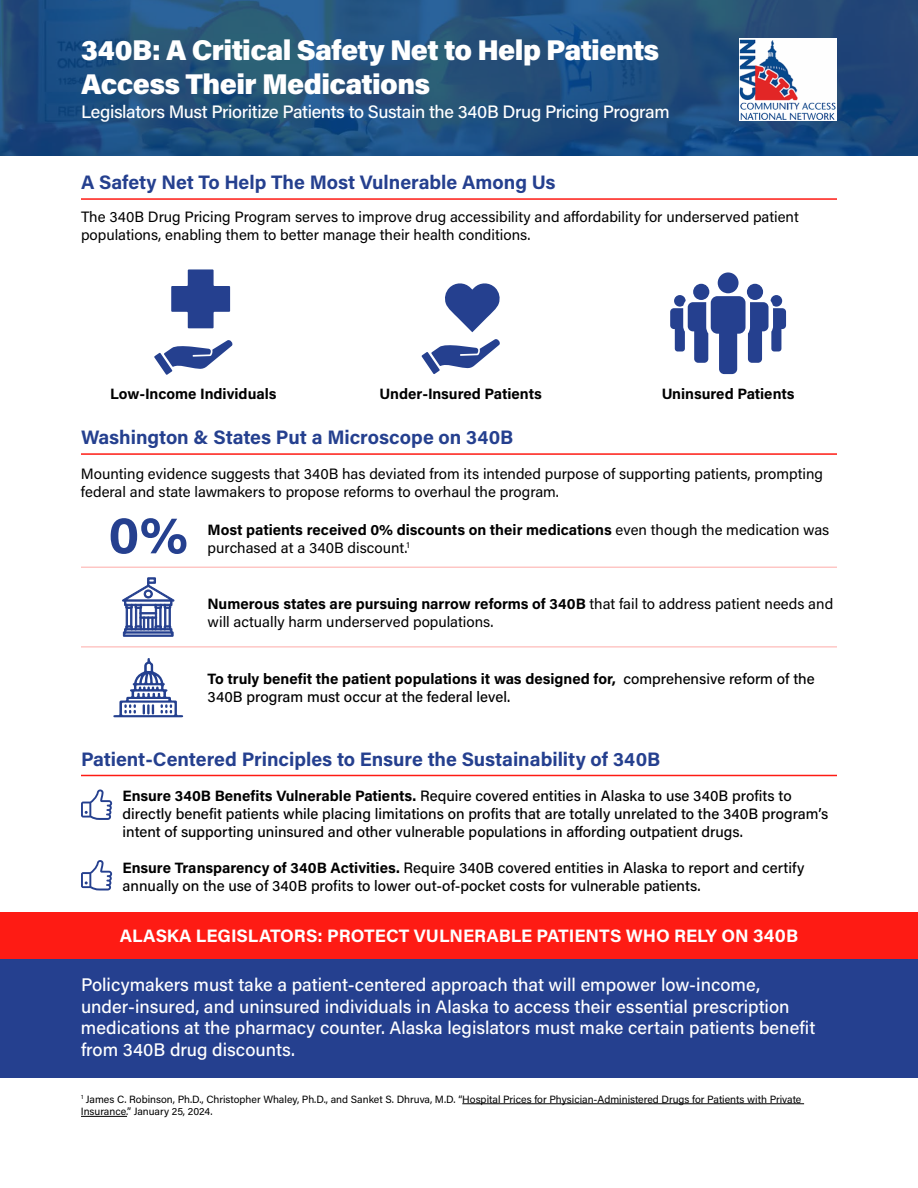
<style>
.page{position:relative;width:918px;height:1188px;background:#fff}
.page>*{position:absolute;margin:0;border:0;box-sizing:border-box;transform-origin:0 0}
.t1{font:700 52.5px "Acumin Pro";color:#25408f}
.t2{font:900 28.5px/34.2px "Acumin Pro";letter-spacing:-.02em;color:#fff}
.t3{font:700 19.5px "Acumin Pro";color:#25408f}
.t4{font:500 18.15px/21.9px "Acumin Pro";color:#fff}
.t5{font:500 18px "Acumin Pro";letter-spacing:-.025em;color:#fff}
.t6{font:700 18px "Acumin Pro";color:#fff}
.t7{font:500 15px/18px "Acumin Pro";color:#000}
.t8{font:15px/18px "Acumin Pro";color:#000}
.t9{font:700 15px "Acumin Pro";color:#000}
.t10{font:10.5px/12.6px "Acumin Pro";color:#000}
.s1{font-weight:700}
.s2{font-size:18px}
</style>
<div class="page">
<svg style="left:0;top:0;width:918px;height:156px;background:#21507e"></svg>
<div style="left:0;top:913px;width:918px;height:46px;background:#fe1b14"></div>
<div style="left:0;top:959px;width:918px;height:118px;background:#25408f"></div>
<hr style="left:462px;top:1104px;width:342px;height:1px;background:#000">
<hr style="left:81px;top:1116px;width:46px;height:1px;background:#000">
<hr style="left:81px;top:775px;width:756px;height:1px;background:#fe1b14">
<hr style="left:81px;top:198px;width:756px;height:2px;background:#fe1b14">
<div style="left:123px;top:631px;width:51px;height:6px;border:1px solid #25408f"></div>
<svg style="left:122px;top:577px;width:53px;height:57px"></svg>
<hr style="left:81px;top:567px;width:756px;height:1px;background:#fe1b14">
<hr style="left:81px;top:453px;width:756px;height:2px;background:#fe1b14">
<hr style="left:81px;top:646px;width:756px;height:2px;background:#fe1b14">
<svg style="left:670px;top:272px;width:116px;height:102px"></svg>
<svg style="left:154px;top:269px;width:79px;height:106px"></svg>
<svg style="left:422px;top:283px;width:78px;height:91px"></svg>
<svg style="left:81px;top:789px;width:31px;height:31px"></svg>
<svg style="left:81px;top:860px;width:31px;height:31px"></svg>
<svg style="left:113px;top:658px;width:70px;height:60px"></svg>
<img style="left:740px;top:39px;width:97px;height:82px">
<h2 class="t2" style="left:81px;top:32px;width:580px">340B: A Critical Safety Net to Help Patients<br>Access Their Medications</h2>
<p class="t5" style="left:81px;top:99px;width:590px">Legislators Must Prioritize Patients to Sustain the 340B Drug Pricing Program</p>
<h3 class="t3" style="left:81px;top:169px;width:476px">A Safety Net To Help The Most Vulnerable Among Us</h3>
<p class="t8" style="left:81px;top:207px;width:719px">The 340B Drug Pricing Program serves to improve drug accessibility and affordability for underserved patient populations, enabling them to better manage their health conditions.</p>
<p class="t9" style="left:110px;top:384px;width:168px">Low-Income Individuals</p>
<p class="t9" style="left:380px;top:384px;width:164px">Under-Insured Patients</p>
<p class="t9" style="left:662px;top:384px;width:134px">Uninsured Patients</p>
<h3 class="t3" style="left:81px;top:423px;width:434px">Washington &amp; States Put a Microscope on 340B</h3>
<p class="t8" style="left:81px;top:464px;width:744px">Mounting evidence suggests that 340B has deviated from its intended purpose of supporting patients, prompting federal and state lawmakers to propose reforms to overhaul the program.</p>
<p class="t8" style="left:208px;top:520px;width:623px"><span class="s1">Most patients received 0% discounts on their medications</span> even though the medication was purchased at a 340B discount.<sup>1</sup></p>
<h1 class="t1" style="left:108px;top:498px;width:81px">0%</h1>
<p class="t8" style="left:208px;top:594px;width:627px"><span class="s1">Numerous states are pursuing narrow reforms of 340B</span> that fail to address patient needs and will actually harm underserved populations.</p>
<p class="t7" style="left:208px;top:669px;width:609px"><span class="s1">To truly benefit the patient populations it was designed for,</span> comprehensive reform of the<br>340B program must occur at the federal level.</p>
<h3 class="t3" style="left:81px;top:745px;width:581px">Patient-Centered Principles to Ensure the Sustainability of 340B</h3>
<p class="t7" style="left:123px;top:786px;width:707px"><span class="s1">Ensure 340B Benefits Vulnerable Patients.</span> Require covered entities in Alaska to use 340B profits to directly benefit patients while placing limitations on profits that are totally unrelated to the 340B program’s intent of supporting uninsured and other vulnerable populations in affording outpatient drugs.</p>
<p class="t7" style="left:123px;top:858px;width:683px"><span class="s1">Ensure Transparency of 340B Activities.</span> Require 340B covered entities in Alaska to report and certify annually on the use of 340B profits to lower out-of-pocket costs for vulnerable patients.</p>
<p class="t6" style="left:120px;top:923px;width:680px">ALASKA LEGISLATORS: PROTECT VULNERABLE PATIENTS WHO RELY ON 340B</p>
<p class="t4" style="left:81px;top:973px;width:736px">Policymakers must take a patient-centered approach that will empower low-income, under-insured, and uninsured individuals in <span class="s2">Alaska</span> to access their essential prescription medications at the pharmacy counter. <span class="s2">Alaska</span> legislators must make certain patients benefit from 340B drug discounts.</p>
<p class="t10" style="left:81px;top:1092px;width:722px"><sup>1</sup> James C. Robinson, Ph.D., Christopher Whaley, Ph.D., and Sanket S. Dhruva, M.D. “Hospital Prices for Physician-Administered Drugs for Patients with Private<br>Insurance.” January 25, 2024.</p>
</div>
